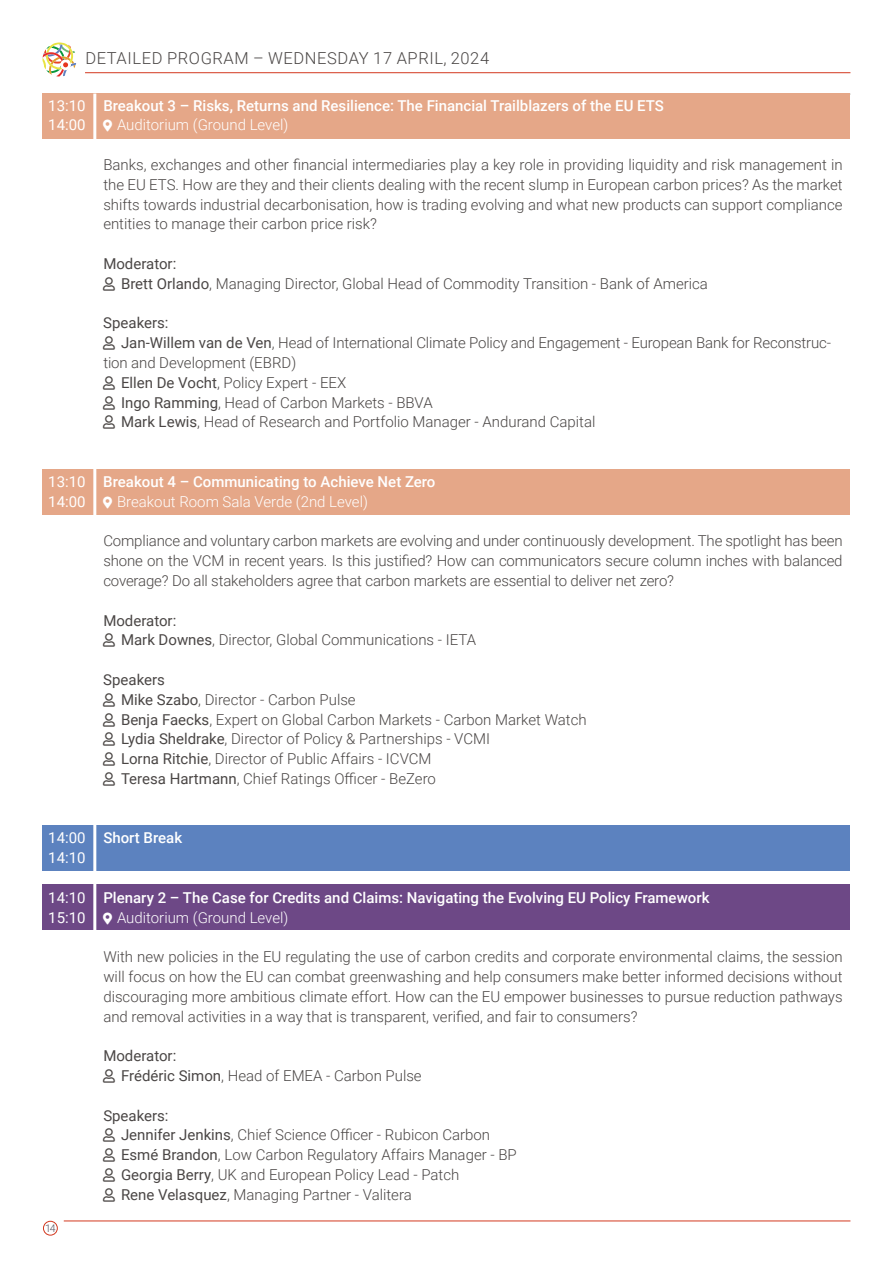
<style>
.page{position:relative;width:893px;height:1263px;background:#fff}
.page>*{position:absolute;margin:0;border:0;box-sizing:border-box;transform-origin:0 0}
.t1{font:300 16.5px "Roboto";letter-spacing:.035em;color:#4a4645}
.t2{font:300 15px/19.8px "Roboto";color:#4a4645}
.t3{font:500 15px "Roboto";color:#fff}
.t4{font:300 15px "Roboto";color:#fff}
.t5{font:15px/19.8px "Roboto";color:#4a4645}
.t6{font:15px/19.8px "Roboto";color:#fff}
.t7{font:300 10.5px "Roboto";color:#53505e}
.s1{font-weight:400}
.s2{font-weight:300}
</style>
<div class="page">
<div style="left:43px;top:1221px;width:15px;height:14px;border:1px solid #d33920;border-radius:50%"></div>
<svg style="left:43px;top:43px;width:33px;height:34px"></svg>
<hr style="left:85px;top:72px;width:765px;height:1px;background:#d33920">
<hr style="left:64px;top:1220px;width:786px;height:1px;background:#d33920">
<div style="left:43px;top:94px;width:807px;height:45px;background:#e5a788"></div>
<div style="left:43px;top:470px;width:807px;height:45px;background:#e5a788"></div>
<div style="left:43px;top:825px;width:807px;height:45px;background:#5c82bf"></div>
<div style="left:43px;top:884px;width:807px;height:45px;background:#6d4886"></div>
<hr style="left:93px;top:94px;width:3px;height:1110px;background:#fff">
<p class="t1" style="left:85px;top:46px;width:405px">DETAILED PROGRAM – WEDNESDAY 17 APRIL, 2024</p>
<p class="t6" style="left:48px;top:95px;width:39px">13:10<br>14:00</p>
<p class="t3" style="left:103px;top:95px;width:562px">Breakout 3 – Risks, Returns and Resilience: The Financial Trailblazers of the EU ETS</p>
<p class="t4" style="left:117px;top:115px;width:173px">Auditorium (Ground Level)</p>
<p class="t2" style="left:103px;top:154px;width:741px;text-align:justify">Banks, exchanges and other financial intermediaries play a key role in providing liquidity and risk management in the EU ETS. How are they and their clients dealing with the recent slump in European carbon prices? As the market shifts towards industrial decarbonisation, how is trading evolving and what new products can support compliance entities to manage their carbon price risk?</p>
<p class="t2" style="left:121px;top:253px;width:588px;text-indent:-18px"><span class="s1">Moderator:<br>Brett Orlando</span>, Managing Director, Global Head of Commodity Transition - Bank of America</p>
<p class="t5" style="left:103px;top:313px;width:67px">Speakers:</p>
<p class="t2" style="left:121px;top:332px;width:712px"><span class="s1">Jan-Willem van de Ven</span>, Head of International Climate Policy and Engagement - European Bank for Reconstruc-</p>
<p class="t2" style="left:103px;top:352px;width:194px">tion and Development (EBRD)</p>
<p class="t2" style="left:121px;top:372px;width:227px"><span class="s1">Ellen De Vocht</span>, Policy Expert - EEX</p>
<p class="t2" style="left:121px;top:392px;width:313px"><span class="s1">Ingo Ramming</span>, Head of Carbon Markets - BBVA</p>
<p class="t2" style="left:121px;top:412px;width:476px"><span class="s1">Mark Lewis</span>, Head of Research and Portfolio Manager - Andurand Capital</p>
<p class="t6" style="left:48px;top:471px;width:39px">13:10<br>14:00</p>
<p class="t3" style="left:103px;top:471px;width:334px">Breakout 4 – Communicating to Achieve Net Zero</p>
<p class="t4" style="left:117px;top:491px;width:252px">Breakout Room Sala Verde (2nd Level)</p>
<p class="t2" style="left:103px;top:530px;width:741px;text-align:justify">Compliance and voluntary carbon markets are evolving and under continuously development. The spotlight has been shone on the VCM in recent years. Is this justified? How can communicators secure column inches with balanced coverage? Do all stakeholders agree that carbon markets are essential to deliver net zero?</p>
<p class="t2" style="left:121px;top:610px;width:357px;text-indent:-18px"><span class="s1">Moderator:<br>Mark Downes</span>, Director, Global Communications - IETA</p>
<p class="t2" style="left:121px;top:669px;width:467px;text-indent:-18px"><span class="s1">Speakers<br>Mike Szabo</span>, Director - Carbon Pulse<br><span class="s1">Benja Faecks</span>, Expert on Global Carbon Markets - Carbon Market Watch <span class="s1">Lydia Sheldrake</span>, Director of Policy &amp; Partnerships - VCMI<br><span class="s1">Lorna Ritchie</span>, Director of Public Affairs - ICVCM<br><span class="s1">Teresa Hartmann</span>, Chief Ratings Officer - BeZero</p>
<p class="t6" style="left:48px;top:827px;width:39px">14:00<br>14:10</p>
<p class="t6" style="left:48px;top:887px;width:39px">14:10<br>15:10</p>
<p class="t3" style="left:103px;top:827px;width:80px">Short Break</p>
<p class="t3" style="left:103px;top:887px;width:608px">Plenary 2 – The Case for Credits and Claims: Navigating the Evolving EU Policy Framework</p>
<p class="t4" style="left:117px;top:907px;width:173px">Auditorium (Ground Level)</p>
<p class="t2" style="left:103px;top:946px;width:741px;text-align:justify">With new policies in the EU regulating the use of carbon credits and corporate environmental claims, the session will focus on how the EU can combat greenwashing and help consumers make better informed decisions without discouraging more ambitious climate effort. How can the EU empower businesses to pursue reduction pathways and removal activities in a way that is transparent, verified, and fair to consumers?</p>
<p class="t5" style="left:121px;top:1045px;width:302px;text-indent:-18px">Moderator:<br>Frédéric Simon<span class="s2">, Head of EMEA - Carbon Pulse</span></p>
<p class="t2" style="left:121px;top:1105px;width:397px;text-indent:-18px"><span class="s1">Speakers:<br>Jennifer Jenkins</span>, Chief Science Officer - Rubicon Carbon <span class="s1">Esmé Brandon</span>, Low Carbon Regulatory Affairs Manager - BP <span class="s1">Georgia Berry</span>, UK and European Policy Lead - Patch<br><span class="s1">Rene Velasquez</span>, Managing Partner - Valitera</p>
<p class="t7" style="left:45px;top:1221px;width:12px">14</p>
</div>
